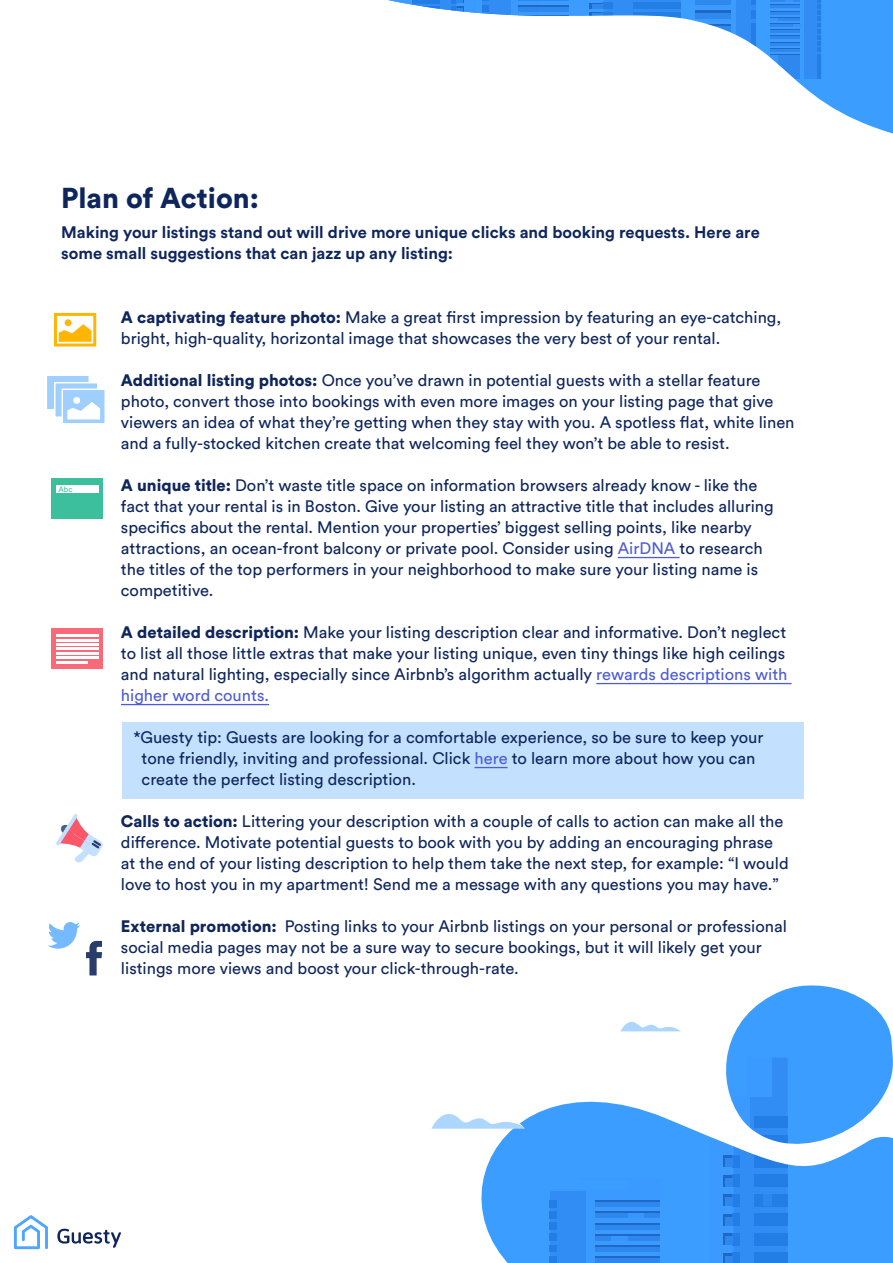
<style>
.page{position:relative;width:893px;height:1263px;background:#fff}
.page>*{position:absolute;margin:0;border:0;box-sizing:border-box;transform-origin:0 0}
.t1{font:900 28.5px "Circular Pro";color:#0f265c}
.t2{font:16.5px/21px "Circular Pro";color:#0f265c}
.t3{font:700 16.5px/21px "Circular Pro";color:#0f265c}
.t4{font:900 16.5px "Circular Pro";color:#0f265c}
.t5{font:7.8px "Circular Pro";color:#3bbf9c}
.s1{font-weight:900}
.s2{color:#4f5cd6}
</style>
<div class="page">
<div style="left:122px;top:722px;width:681px;height:76px;background:#c4e0ff"></div>
<svg style="left:681px;top:0;width:212px;height:134px;fill:#3b9eff"></svg>
<svg style="left:388px;top:0;width:9px;height:2px"></svg>
<svg style="left:511px;top:0;width:58px;height:16px"></svg>
<svg style="left:488px;top:0;width:23px;height:15px"></svg>
<div style="left:518px;top:5px;width:51px;height:6px;background:#1f69c6"></div>
<hr style="left:518px;top:0;width:51px;height:1px;background:#a5c6e2">
<hr style="left:518px;top:7px;width:51px;height:4px;background:#2e88ed">
<svg style="left:482px;top:0;width:6px;height:14px"></svg>
<svg style="left:464px;top:0;width:12px;height:13px"></svg>
<svg style="left:412px;top:0;width:52px;height:12px"></svg>
<svg style="left:695px;top:0;width:40px;height:79px"></svg>
<svg style="left:736px;top:0;width:19px;height:79px"></svg>
<div style="left:695px;top:10px;width:35px;height:9px;background:#1f69c6"></div>
<svg style="left:695px;top:24px;width:35px;height:2px"></svg>
<div style="left:695px;top:0;width:35px;height:5px;background:#2e88ed"></div>
<div style="left:695px;top:13px;width:35px;height:6px;background:#2e88ed"></div>
<div style="left:695px;top:26px;width:35px;height:53px;background:#fff"></div>
<svg style="left:752px;top:0;width:3px;height:19px"></svg>
<svg style="left:752px;top:24px;width:3px;height:55px"></svg>
<div style="left:805px;top:0;width:16px;height:79px;background:linear-gradient(to bottom,#2f8bf1,#2f8bf1)"></div>
<svg style="left:818px;top:0;width:3px;height:52px"></svg>
<hr style="left:818px;top:54px;width:3px;height:25px;background:#237ee6">
<svg style="left:770px;top:0;width:34px;height:79px;background:#4697f1"></svg>
<svg style="left:569px;top:0;width:34px;height:16px"></svg>
<div style="left:589px;top:3px;width:14px;height:6px;background:#1f69c6"></div>
<svg style="left:589px;top:12px;width:14px;height:4px"></svg>
<svg style="left:603px;top:0;width:78px;height:19px"></svg>
<div style="left:592px;top:4px;width:11px;height:5px;background:#2e88ed"></div>
<svg style="left:592px;top:14px;width:11px;height:2px"></svg>
<hr style="left:618px;top:557px;width:62px;height:1px;background:#4f5cd6">
<hr style="left:596px;top:683px;width:196px;height:1px;background:#4f5cd6">
<hr style="left:121px;top:704px;width:148px;height:1px;background:#4f5cd6">
<hr style="left:474px;top:767px;width:34px;height:1px;background:#4f5cd6">
<svg style="left:54px;top:313px;width:42px;height:33px"></svg>
<div style="left:46px;top:374px;width:44px;height:36px;background:#9ecfff;border:2px solid #fff"></div>
<div style="left:54px;top:382px;width:44px;height:36px;background:#9ecfff;border:2px solid #fff"></div>
<div style="left:62px;top:388px;width:44px;height:36px;background:#9ecfff;border:2px solid #fff"></div>
<div style="left:73px;top:397px;width:7px;height:7px;background:#fff;border-radius:50%"></div>
<svg style="left:67px;top:402px;width:33px;height:17px"></svg>
<div style="left:52px;top:478px;width:51px;height:41px;background:#3bbf9c"></div>
<div style="left:56px;top:485px;width:42px;height:8px;background:#fff"></div>
<svg style="left:52px;top:628px;width:51px;height:40px"></svg>
<hr style="left:56px;top:635px;width:42px;height:2px;background:#fff">
<hr style="left:56px;top:639px;width:42px;height:2px;background:#fff">
<hr style="left:56px;top:644px;width:42px;height:2px;background:#fff">
<hr style="left:56px;top:648px;width:42px;height:2px;background:#fff">
<hr style="left:56px;top:652px;width:42px;height:2px;background:#fff">
<hr style="left:56px;top:657px;width:42px;height:2px;background:#fff">
<hr style="left:56px;top:661px;width:32px;height:2px;background:#fff">
<svg style="left:56px;top:814px;width:47px;height:49px"></svg>
<svg style="left:48px;top:922px;width:32px;height:27px"></svg>
<svg style="left:86px;top:941px;width:16px;height:34px"></svg>
<svg style="left:481px;top:985px;width:412px;height:278px;fill:#3b9dff"></svg>
<div style="left:709px;top:1136px;width:24px;height:127px;background:#3b9aff"></div>
<div style="left:723px;top:1155px;width:10px;height:12px;background:#1f68c6"></div>
<div style="left:723px;top:1175px;width:10px;height:11px;background:#1f68c6"></div>
<div style="left:723px;top:1194px;width:10px;height:12px;background:#1f68c6"></div>
<div style="left:723px;top:1214px;width:10px;height:11px;background:#1f68c6"></div>
<div style="left:723px;top:1233px;width:10px;height:12px;background:#1f68c6"></div>
<div style="left:723px;top:1253px;width:10px;height:10px;background:#1f68c6"></div>
<div style="left:725px;top:1097px;width:25px;height:39px;background:#fff"></div>
<svg style="left:733px;top:1058px;width:55px;height:205px;background:#4797f2"></svg>
<div style="left:725px;top:1158px;width:8px;height:9px;background:#2e87ed"></div>
<div style="left:725px;top:1178px;width:8px;height:8px;background:#2e87ed"></div>
<div style="left:725px;top:1197px;width:8px;height:9px;background:#2e87ed"></div>
<div style="left:725px;top:1217px;width:8px;height:8px;background:#2e87ed"></div>
<div style="left:725px;top:1236px;width:8px;height:9px;background:#2e87ed"></div>
<div style="left:725px;top:1256px;width:8px;height:7px;background:#2e87ed"></div>
<div style="left:763px;top:1194px;width:8px;height:12px;background:#2e87ed"></div>
<div style="left:586px;top:1178px;width:74px;height:85px;background:#3b9aff"></div>
<div style="left:550px;top:1189px;width:36px;height:74px;background:#318cf3"></div>
<div style="left:595px;top:1200px;width:65px;height:7px;background:#1f68c6"></div>
<div style="left:595px;top:1211px;width:65px;height:7px;background:#1f68c6"></div>
<div style="left:595px;top:1223px;width:65px;height:6px;background:#1f68c6"></div>
<div style="left:595px;top:1234px;width:65px;height:6px;background:#1f68c6"></div>
<div style="left:595px;top:1245px;width:65px;height:7px;background:#1f68c6"></div>
<div style="left:595px;top:1256px;width:65px;height:7px;background:#1f68c6"></div>
<div style="left:595px;top:1202px;width:65px;height:5px;background:#2e87ed"></div>
<div style="left:595px;top:1213px;width:65px;height:5px;background:#2e87ed"></div>
<div style="left:595px;top:1224px;width:65px;height:5px;background:#2e87ed"></div>
<hr style="left:595px;top:1236px;width:65px;height:4px;background:#2e87ed">
<div style="left:595px;top:1247px;width:65px;height:5px;background:#2e87ed"></div>
<div style="left:595px;top:1258px;width:65px;height:5px;background:#2e87ed"></div>
<svg style="left:550px;top:1200px;width:7px;height:63px"></svg>
<hr style="left:550px;top:1189px;width:36px;height:2px;background:#fff7ff">
<hr style="left:580px;top:1178px;width:48px;height:2px;background:#fff7ff">
<div style="left:628px;top:1213px;width:16px;height:5px;background:#3695ff"></div>
<hr style="left:612px;top:1236px;width:16px;height:4px;background:#3695ff">
<svg style="left:431px;top:1096px;width:94px;height:33px"></svg>
<svg style="left:620px;top:1010px;width:61px;height:21px"></svg>
<svg style="left:14px;top:1215px;width:34px;height:34px"></svg>
<svg style="left:57px;top:1229px;width:64px;height:19px"></svg>
<h1 class="t1" style="left:61px;top:179px;width:199px">Plan of Action:</h1>
<p class="t3" style="left:61px;top:221px;width:700px">Making your listings stand out will drive more unique clicks and booking requests. Here are some small suggestions that can jazz up any listing:</p>
<p class="t5" style="left:58px;top:484px;width:16px">Abc</p>
<p class="t2" style="left:121px;top:306px;width:662px"><span class="s1">A captivating feature photo:</span> Make a great first impression by featuring an eye-catching, bright, high-quality, horizontal image that showcases the very best of your rental.</p>
<p class="t2" style="left:121px;top:369px;width:675px"><span class="s1">Additional listing photos:</span> Once you’ve drawn in potential guests with a stellar feature photo, convert those into bookings with even more images on your listing page that give viewers an idea of what they r e’ getting when they stay with you A. spotless flat, white linen and a fully-stocked kitchen create that welcoming feel they won t’ be able to resist.</p>
<p class="t2" style="left:121px;top:474px;width:654px"><span class="s1">A unique title:</span> Don t’ waste title space on information browsers already know - like the fact that your rental is in Boston. Give your listing an attractive title that includes alluring specifics about the rental. Mention your properties’ biggest selling points, like nearby attractions, an ocean-front balcony or private pool. Consider using <span class="s2">AirDNA</span> to research the titles of the top performers in your neighborhood to make sure your listing name is competitive.</p>
<p class="t2" style="left:121px;top:621px;width:668px"><span class="s1">A detailed description:</span> Make your listing description clear and informative. Don t’ neglect to list all those little extras that make your listing unique, even tiny things like high ceilings and natural lighting, especially since Airbnbs’ algorithm actually <span class="s2">rewards descriptions with higher word counts.</span></p>
<p class="t2" style="left:142px;top:726px;width:623px;text-indent:-8px">*Guesty tip: Guests are looking for a comfortable experience, so be sure to keep your tone friendly, inviting and professional. Click <span class="s2">here</span> to learn more about how you can create the perfect listing description.</p>
<p class="t2" style="left:121px;top:810px;width:669px"><span class="s1">Calls to action:</span> Littering your description with a couple of calls to action can make all the difference. Motivate potential guests to book with you by adding an encouraging phrase at the end of your listing description to help them take the next step, for example “: I would love to host you in my apartment! Send me a message with any questions you may have “.</p>
<p class="t2" style="left:285px;top:915px;width:503px">Posting links to your Airbnb listings on your personal or professional</p>
<p class="t4" style="left:121px;top:915px;width:157px">External promotion:</p>
<p class="t2" style="left:121px;top:936px;width:642px">social media pages may not be a sure way to secure bookings, but it will likely get your listings more views and boost your click-through-rate.</p>
</div>
